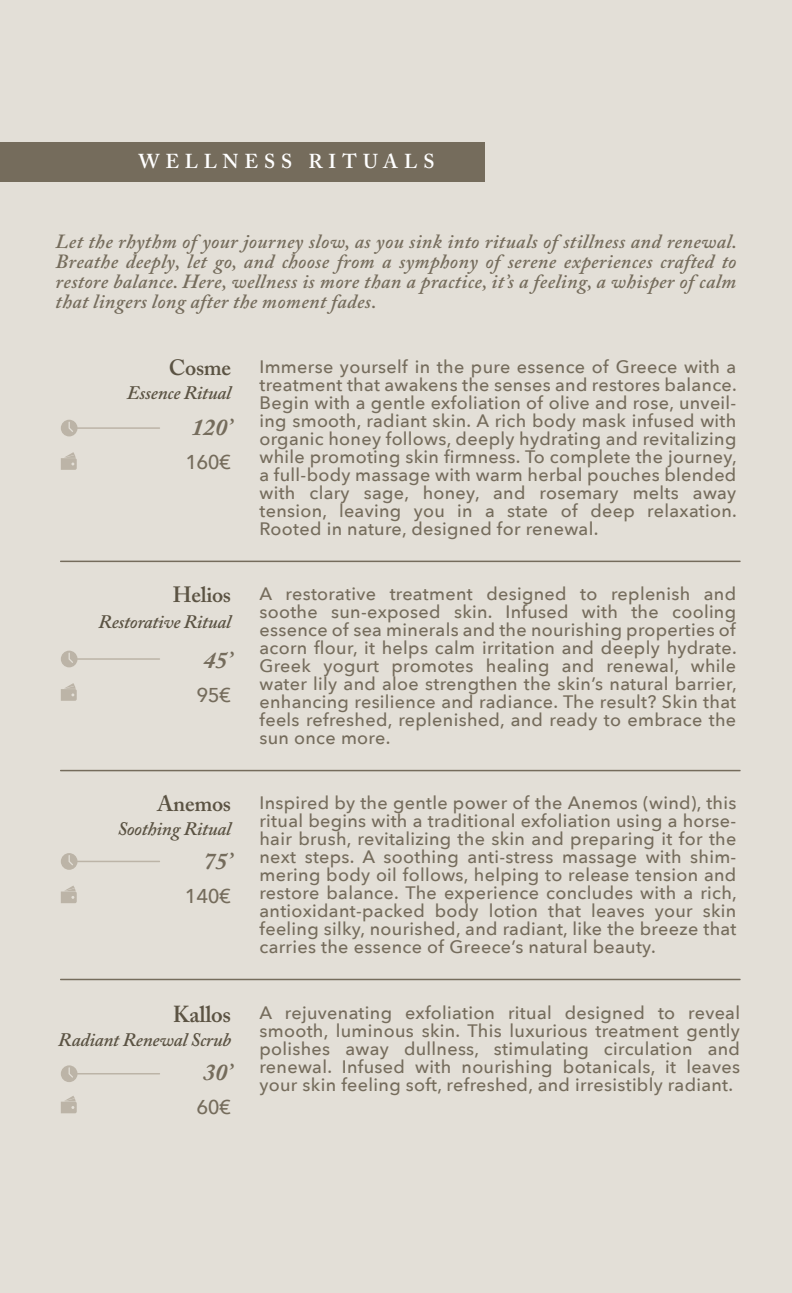
<style>
.page{position:relative;width:792px;height:1293px;background:#e3dfd7}
.page>*{position:absolute;margin:0;border:0;box-sizing:border-box;transform-origin:0 0}
.t1{font:italic 700 24px "Adobe Caslon Pro";color:#756c5c}
.t2{font:600 23px "Adobe Caslon Pro";letter-spacing:-.01em;color:#5b5343}
.t3{font:600 22px "Adobe Caslon Pro";letter-spacing:-.01em;color:#5b5343}
.t4{font:italic 600 20px/20px "Adobe Caslon Pro";letter-spacing:.02em;color:#756c5c;text-align:justify}
.t5{font:600 20px "Adobe Caslon Pro";letter-spacing:.3em;color:#fff}
.t6{font:500 20px "Avenir Next";letter-spacing:-.025em;color:#756c5c}
.t7{font:italic 600 19px "Adobe Caslon Pro";letter-spacing:-.01em;color:#5b5343}
.t8{font:500 18px/18px "Avenir Next";letter-spacing:.02em;color:#756c5c;text-align:justify}
</style>
<div class="page">
<svg style="left:61px;top:420px;width:99px;height:16px"></svg>
<svg style="left:61px;top:452px;width:16px;height:18px"></svg>
<svg style="left:61px;top:650px;width:99px;height:17px"></svg>
<svg style="left:61px;top:683px;width:16px;height:18px"></svg>
<svg style="left:61px;top:853px;width:99px;height:17px"></svg>
<svg style="left:61px;top:886px;width:16px;height:17px"></svg>
<svg style="left:60px;top:770px;width:681px;height:1px"></svg>
<svg style="left:60px;top:560px;width:681px;height:2px"></svg>
<div style="left:0;top:142px;width:484px;height:40px;background:#756c5c"></div>
<svg style="left:60px;top:978px;width:681px;height:2px"></svg>
<svg style="left:61px;top:1065px;width:99px;height:17px"></svg>
<svg style="left:61px;top:1096px;width:16px;height:17px"></svg>
<p class="t5" style="left:138px;top:149px;width:298px">WELLNESS RITUALS</p>
<p class="t4" style="left:56px;top:231px;width:683px">Let the rhythm of your journey slow, as you sink into rituals of stillness and renewal.<br>Breathe deeply, let go, and choose from a symphony of serene experiences crafted to restore balance. Here, wellness is more than a practice, it’s a feeling, a whisper of calm that lingers long after the moment fades.</p>
<p class="t3" style="left:169px;top:355px;width:64px">Cosme</p>
<p class="t7" style="left:127px;top:382px;width:106px">Essence Ritual</p>
<h1 class="t1" style="left:192px;top:413px;width:42px">120’</h1>
<p class="t6" style="left:185px;top:445px;width:47px">160€</p>
<p class="t3" style="left:173px;top:582px;width:60px">Helios</p>
<p class="t7" style="left:99px;top:611px;width:134px">Restorative Ritual</p>
<h1 class="t1" style="left:204px;top:646px;width:30px">45’</h1>
<p class="t6" style="left:197px;top:678px;width:36px">95€</p>
<p class="t3" style="left:157px;top:791px;width:75px">Anemos</p>
<p class="t7" style="left:117px;top:817px;width:115px">Soothing Ritual</p>
<h1 class="t1" style="left:204px;top:847px;width:30px">75’</h1>
<p class="t6" style="left:185px;top:879px;width:48px">140€</p>
<p class="t2" style="left:173px;top:1001px;width:60px">Kallos</p>
<p class="t7" style="left:58px;top:1028px;width:174px">Radiant Renewal Scrub</p>
<h1 class="t1" style="left:204px;top:1058px;width:30px">30’</h1>
<p class="t6" style="left:196px;top:1090px;width:36px">60€</p>
<p class="t8" style="left:259px;top:357px;width:479px">Immerse yourself in the pure essence of Greece with a treatment that awakens the senses and restores balance.<br>Begin with a gentle exfoliation of olive and rose, unveil&shy;ing smooth, radiant skin. A rich body mask infused with organic honey follows, deeply hydrating and revitalizing while promoting skin firmness. To complete the journey, a full-body massage with warm herbal pouches blended with clary sage, honey, and rosemary melts away tension, leaving you in a state of deep relaxation.<br>Rooted in nature, designed for renewal.</p>
<p class="t8" style="left:259px;top:584px;width:479px">A restorative treatment designed to replenish and soothe sun-exposed skin. Infused with the cooling essence of sea minerals and the nourishing properties of acorn flour, it helps calm irritation and deeply hydrate.<br>Greek yogurt promotes healing and renewal, while water lily and aloe strengthen the skin’s natural barrier, enhancing resilience and radiance. The result? Skin that feels refreshed, replenished, and ready to embrace the sun once more.</p>
<p class="t8" style="left:259px;top:793px;width:479px">Inspired by the gentle power of the Anemos (wind), this ritual begins with a traditional exfoliation using a horse&shy;hair brush, revitalizing the skin and preparing it for the next steps. A soothing anti-stress massage with shim&shy;mering body oil follows, helping to release tension and restore balance. The experience concludes with a rich, antioxidant-packed body lotion that leaves your skin feeling silky, nourished, and radiant, like the breeze that carries the essence of Greece’s natural beauty.</p>
<p class="t8" style="left:259px;top:1003px;width:482px">A rejuvenating exfoliation ritual designed to reveal smooth, luminous skin. This luxurious treatment gently polishes away dullness, stimulating circulation and renewal. Infused with nourishing botanicals, it leaves your skin feeling soft, refreshed, and irresistibly radiant.</p>
</div>
